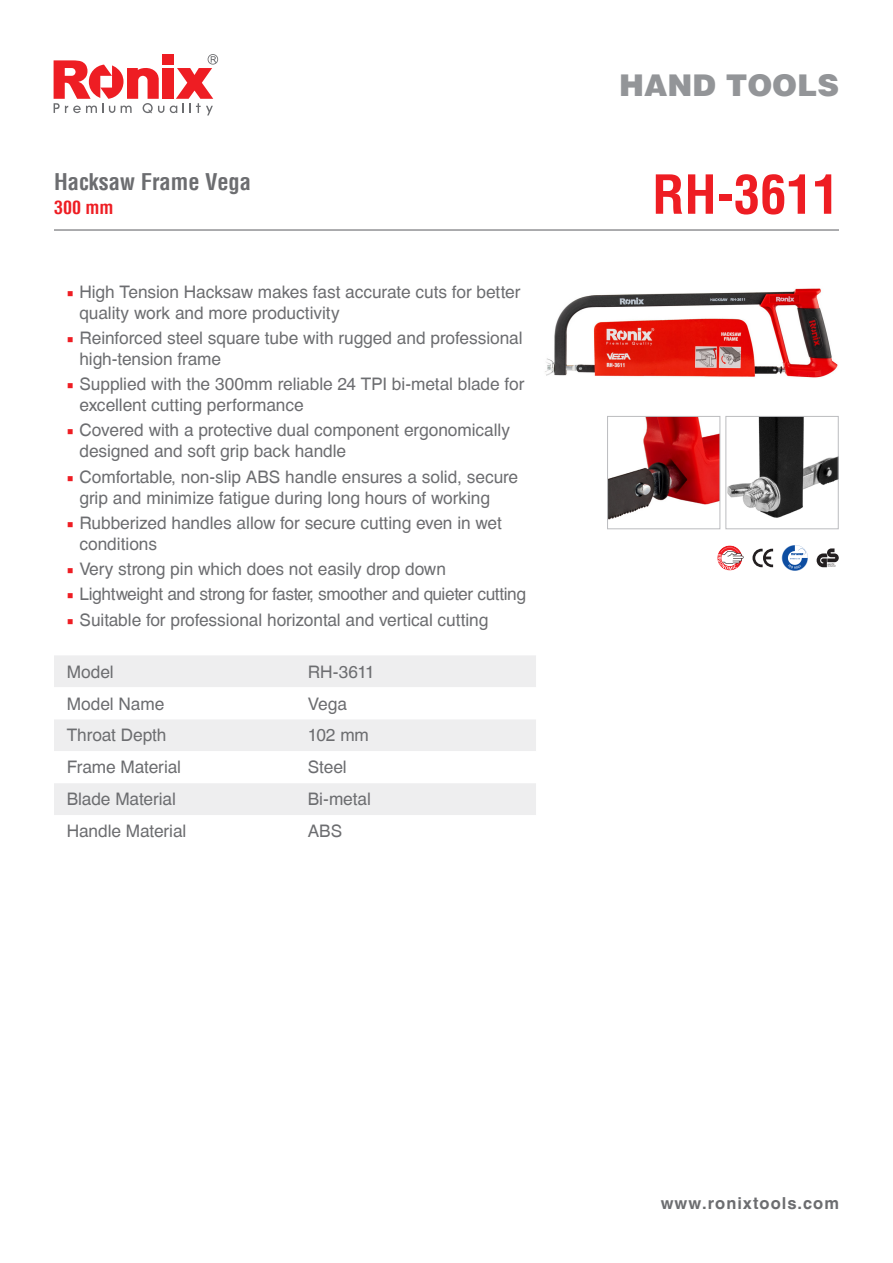
<style>
.page{position:relative;width:893px;height:1263px;background:#fff}
.page>*{position:absolute;margin:0;border:0;box-sizing:border-box;transform-origin:0 0}
.t1{font:700 condensed 52.5px "Helvetica LT";color:#ee1d23}
.t2{font:900 30px "Helvetica LT";color:#939598}
.t3{font:700 condensed 22.5px "Helvetica LT";color:#6c6d70}
.t4{font:700 condensed 18px "Helvetica LT";color:#ee1d23}
.t5{font:17.25px/21px "Helvetica CE";color:#6c6d70}
.t6{font:17.25px "Helvetica CE";letter-spacing:-.02em;color:#6c6d70}
.t7{font:700 16.5px "Helvetica CE";letter-spacing:.06em;color:#6c6d70}
.s1{font-family:"Minion Pro";color:#ee1d23}
</style>
<div class="page">
<svg style="left:170px;top:54px;width:48px;height:61px"></svg>
<div style="left:162px;top:68px;width:11px;height:31px;background:#ee1d23"></div>
<svg style="left:54px;top:60px;width:110px;height:53px"></svg>
<div style="left:162px;top:54px;width:11px;height:11px;background:#ee1d23"></div>
<div style="left:54px;top:655px;width:482px;height:32px;background:#eeeeef"></div>
<svg style="left:54px;top:720px;width:482px;height:95px;fill:#eeeeef"></svg>
<hr style="left:54px;top:229px;width:785px;height:2px;background:#6c6d70">
<img style="left:545px;top:288px;width:293px;height:90px">
<img style="left:609px;top:418px;width:109px;height:102px">
<div style="left:607px;top:416px;width:113px;height:113px;border:1px solid #bcbdc0"></div>
<img style="left:727px;top:418px;width:110px;height:100px">
<div style="left:725px;top:416px;width:114px;height:113px;border:1px solid #bcbdc0"></div>
<svg style="left:782px;top:545px;width:26px;height:26px"></svg>
<svg style="left:717px;top:545px;width:27px;height:26px"></svg>
<svg style="left:752px;top:549px;width:21px;height:18px"></svg>
<svg style="left:817px;top:548px;width:22px;height:19px"></svg>
<p class="t3" style="left:54px;top:167px;width:199px">Hacksaw Frame Vega</p>
<p class="t4" style="left:54px;top:196px;width:61px">300 mm</p>
<p class="t5" style="left:80px;top:281px;width:442px;text-indent:-13px"><span class="s1">■</span> High Tension Hacksaw makes fast accurate cuts for better quality work and more productivity</p>
<p class="t5" style="left:80px;top:327px;width:444px;text-indent:-13px"><span class="s1">■</span> Reinforced steel square tube with rugged and professional high-tension frame</p>
<p class="t5" style="left:80px;top:374px;width:446px;text-indent:-13px"><span class="s1">■</span> Supplied with the 300mm reliable 24 TPI bi-metal blade for excellent cutting performance</p>
<p class="t5" style="left:80px;top:420px;width:432px;text-indent:-13px"><span class="s1">■</span> Covered with a protective dual component ergonomically designed and soft grip back handle</p>
<p class="t5" style="left:80px;top:466px;width:440px;text-indent:-13px"><span class="s1">■</span> Comfortable, non-slip ABS handle ensures a solid, secure grip and minimize fatigue during long hours of working</p>
<p class="t5" style="left:80px;top:512px;width:424px;text-indent:-13px"><span class="s1">■</span> Rubberized handles allow for secure cutting even in wet conditions</p>
<p class="t5" style="left:67px;top:559px;width:381px"><span class="s1">■</span> Very strong pin which does not easily drop down</p>
<p class="t6" style="left:67px;top:584px;width:461px"><span class="s1">■</span> Lightweight and strong for faster, smoother and quieter cutting</p>
<p class="t5" style="left:67px;top:609px;width:423px"><span class="s1">■</span> Suitable for professional horizontal and vertical cutting</p>
<p class="t5" style="left:67px;top:661px;width:48px">Model</p>
<p class="t5" style="left:308px;top:661px;width:69px">RH-3611</p>
<p class="t5" style="left:67px;top:693px;width:99px">Model Name</p>
<p class="t5" style="left:308px;top:693px;width:41px">Vega</p>
<p class="t5" style="left:67px;top:725px;width:101px">Throat Depth</p>
<p class="t5" style="left:308px;top:725px;width:63px">102 mm</p>
<p class="t5" style="left:67px;top:757px;width:116px">Frame Material</p>
<p class="t5" style="left:308px;top:757px;width:40px">Steel</p>
<p class="t5" style="left:67px;top:789px;width:111px">Blade Material</p>
<p class="t5" style="left:308px;top:789px;width:65px">Bi-metal</p>
<p class="t5" style="left:67px;top:821px;width:121px">Handle Material</p>
<p class="t5" style="left:308px;top:821px;width:36px">ABS</p>
<h2 class="t2" style="left:619px;top:65px;width:221px">HAND TOOLS</h2>
<p class="t1" style="left:652px;top:162px;width:188px">RH-3611</p>
<p class="t7" style="left:661px;top:1193px;width:180px">www.ronixtools.com</p>
</div>
